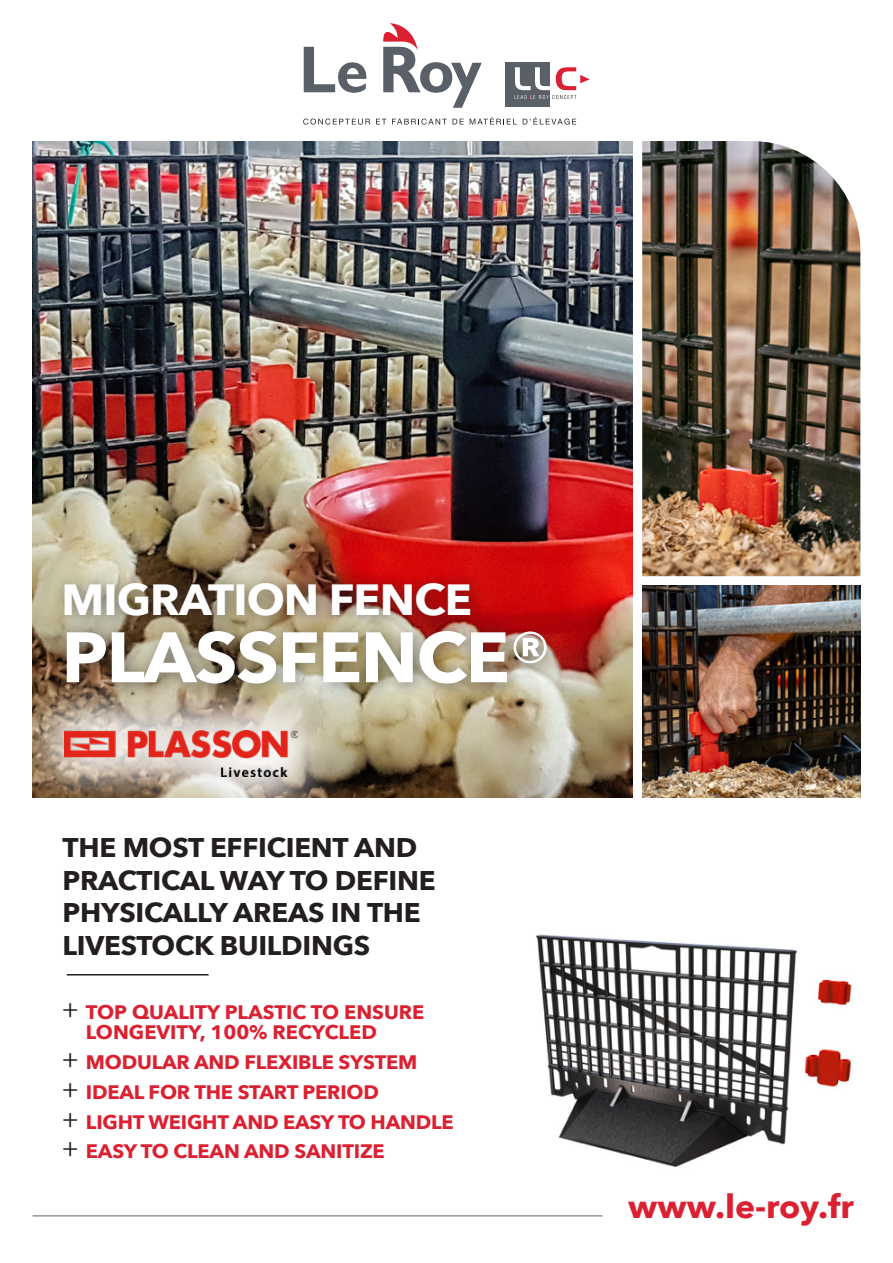
<style>
.page{position:relative;width:893px;height:1263px;background:#fff}
.page>*{position:absolute;margin:0;border:0;box-sizing:border-box;transform-origin:0 0}
.t1{font:700 70.5px "Avenir Next";letter-spacing:-.02em;color:#fff}
.t2{font:700 43.5px "Avenir Next";letter-spacing:-.02em;color:#fff}
.t3{font:700 32.7px "Avenir Next";color:#db2131}
.t4{font:700 27px/32.4px "Avenir Next";letter-spacing:-.01em;color:#231f20}
.t5{font:700 19.5px/20.2px "Avenir Next";letter-spacing:-.01em;color:#db2131}
.s1{font-weight:600}
.s2{font-family:"Roboto";font-weight:300;font-size:27px;color:#231f20}
</style>
<div class="page">
<img style="left:536px;top:934px;width:316px;height:233px">
<img style="left:33px;top:141px;width:599px;height:657px">
<svg style="left:304px;top:47px;width:62px;height:46px"></svg>
<svg style="left:383px;top:23px;width:99px;height:85px"></svg>
<svg style="left:303px;top:119px;width:67px;height:6px"></svg>
<svg style="left:376px;top:119px;width:10px;height:5px"></svg>
<svg style="left:392px;top:119px;width:55px;height:6px"></svg>
<svg style="left:453px;top:119px;width:11px;height:5px"></svg>
<svg style="left:470px;top:117px;width:47px;height:7px"></svg>
<svg style="left:523px;top:117px;width:53px;height:8px"></svg>
<div style="left:505px;top:62px;width:45px;height:45px;background:#5a6067"></div>
<svg style="left:515px;top:67px;width:75px;height:32px"></svg>
<hr style="left:33px;top:1215px;width:569px;height:1px;background:#5a6067">
<img style="left:642px;top:585px;width:218px;height:213px">
<img style="left:642px;top:141px;width:218px;height:435px">
<div style="left:0;top:663px;width:363px;height:181px;background:#fff;opacity:.9"></div>
<hr style="left:67px;top:974px;width:142px;height:1px;background:#231f20">
<div style="left:22px;top:687px;width:316px;height:133px;background:#fff;opacity:.9"></div>
<div style="left:52px;top:571px;width:511px;height:129px;background:#231f20;opacity:.5"></div>
<p class="t2" style="left:61px;top:562px;width:412px">MIGRATION FENCE</p>
<p class="t1" style="left:61px;top:596px;width:492px">PLASSFENCE<span class="s1">®</span></p>
<p class="t4" style="left:63px;top:831px;width:375px">THE MOST EFFICIENT AND<br>PRACTICAL WAY TO DEFINE<br>PHYSICALLY AREAS IN THE<br>LIVESTOCK BUILDINGS</p>
<p class="t5" style="left:86px;top:1002px;width:340px;text-indent:-23px"><span class="s2">+</span> TOP QUALITY PLASTIC TO ENSURE<br>LONGEVITY, 100% RECYCLED</p>
<p class="t5" style="left:63px;top:1052px;width:356px"><span class="s2">+</span> MODULAR AND FLEXIBLE SYSTEM</p>
<p class="t5" style="left:63px;top:1081px;width:318px"><span class="s2">+</span> IDEAL FOR THE START PERIOD</p>
<p class="t5" style="left:63px;top:1111px;width:393px"><span class="s2">+</span> LIGHT WEIGHT AND EASY TO HANDLE</p>
<p class="t5" style="left:63px;top:1141px;width:324px"><span class="s2">+</span> EASY TO CLEAN AND SANITIZE</p>
<p class="t3" style="left:628px;top:1178px;width:227px">www.le-roy.fr</p>
</div>
